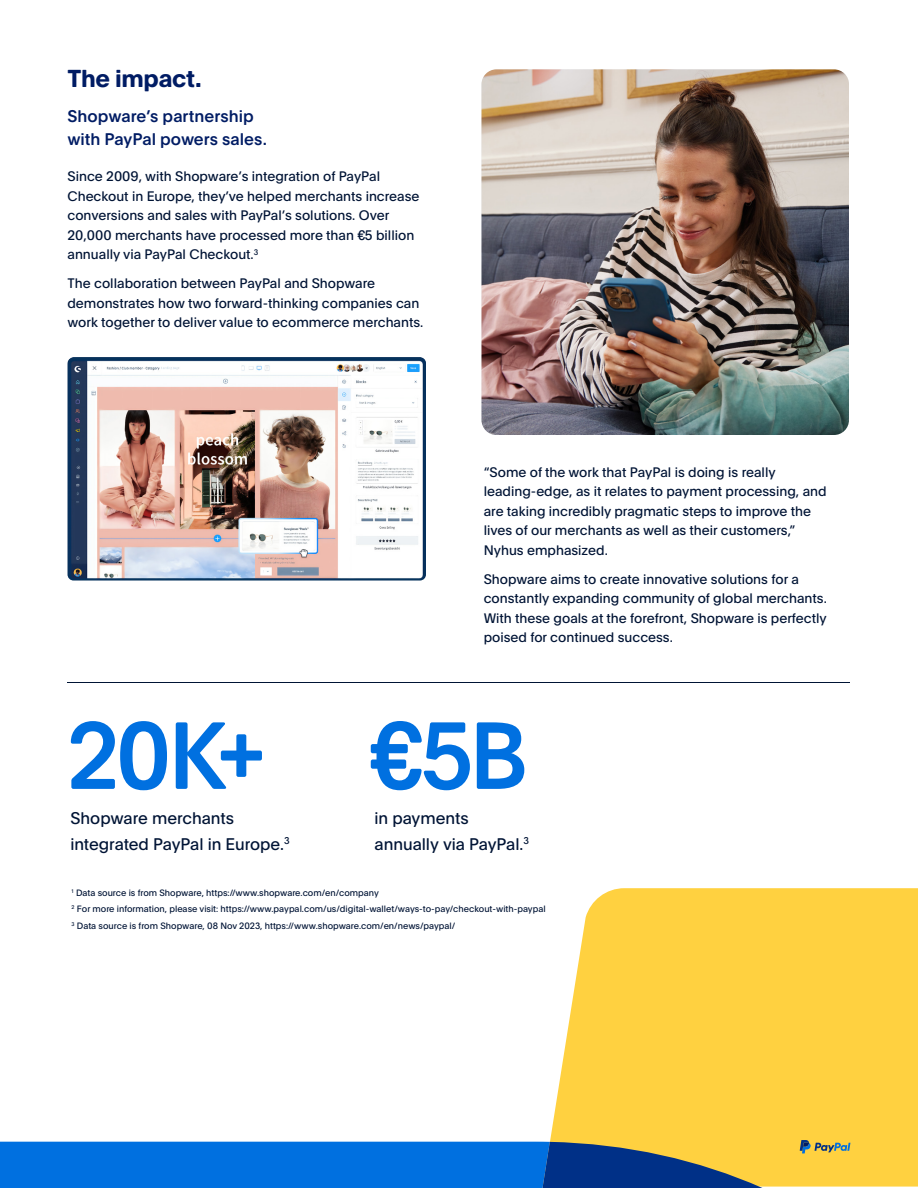
<style>
.page{position:relative;width:918px;height:1188px;background:#fff}
.page>*{position:absolute;margin:0;border:0;box-sizing:border-box;transform-origin:0 0}
.t1{font:500 93px "Pay Pal Open";color:#0070e0}
.t2{font:700 24px "Pay Pal Open";letter-spacing:-.015em;color:#001c64}
.t3{font:16.5px/25.5px "Pay Pal Open";letter-spacing:-.005em;color:#001435}
.t4{font:500 16.5px/22.5px "Pay Pal Open";color:#001c64}
.t5{font:13.5px/19.5px "Pay Pal Open";color:#001435}
.t6{font:9px/16.5px "Pay Pal Open";color:#001435}
</style>
<div class="page">
<svg style="left:543px;top:888px;width:375px;height:299px;fill:#ffd140"></svg>
<svg style="left:0;top:1142px;width:762px;height:46px"></svg>
<img style="left:482px;top:69px;width:367px;height:366px">
<hr style="left:68px;top:682px;width:782px;height:1px;background:#001435">
<img style="left:68px;top:357px;width:358px;height:223px">
<svg style="left:800px;top:1140px;width:50px;height:13px"></svg>
<h2 class="t2" style="left:68px;top:61px;width:136px">The impact.</h2>
<p class="t4" style="left:68px;top:104px;width:201px">Shopware’s partnership with PayPal powers sales.</p>
<p class="t5" style="left:68px;top:166px;width:353px">Since 2009, with Shopware’s integration of PayPal Checkout in Europe, they’ve helped merchants increase conversions and sales with PayPal’s solutions. Over 20,000 merchants have processed more than €5 billion annually via PayPal Checkout.<sup>3</sup></p>
<p class="t5" style="left:68px;top:273px;width:357px">The collaboration between PayPal and Shopware demonstrates how two forward-thinking companies can work together to deliver value to ecommerce merchants.</p>
<p class="t5" style="left:484px;top:461px;width:345px">“Some of the work that PayPal is doing is really leading-edge, as it relates to payment processing, and are taking incredibly pragmatic steps to improve the lives of our merchants as well as their customers,” Nyhus emphasized.</p>
<p class="t5" style="left:484px;top:569px;width:345px">Shopware aims to create innovative solutions for a constantly expanding community of global merchants.<br>With these goals at the forefront, Shopware is perfectly poised for continued success.</p>
<h1 class="t1" style="left:66px;top:690px;width:204px">20K+</h1>
<p class="t3" style="left:70px;top:805px;width:221px">Shopware merchants integrated PayPal in Europe.<sup>3</sup></p>
<h1 class="t1" style="left:370px;top:690px;width:159px">€5B</h1>
<p class="t3" style="left:375px;top:805px;width:156px">in payments annually via PayPal.<sup>3</sup></p>
<p class="t6" style="left:72px;top:884px;width:476px"><sup>1</sup> Data source is from Shopware, https://www.shopware.com/en/company<br><sup>2</sup> For more information, please visit: https://www.paypal.com/us/digital-wallet/ways-to-pay/checkout-with-paypal<br><sup>3</sup> Data source is from Shopware, 08 Nov 2023, https://www.shopware.com/en/news/paypal/</p>
</div>
